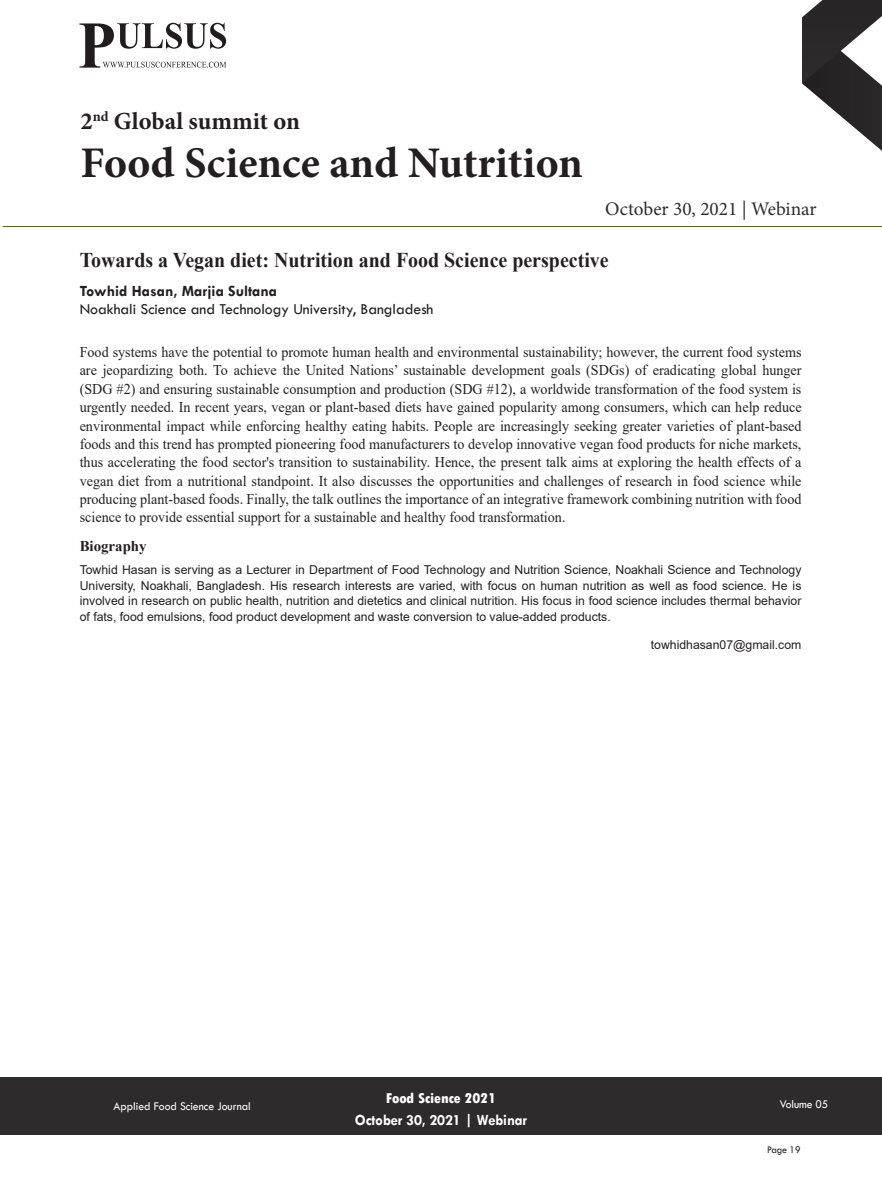
<style>
.page{position:relative;width:882px;height:1197px;background:#fff}
.page>*{position:absolute;margin:0;border:0;box-sizing:border-box;transform-origin:0 0}
.t1{font:700 43.75px "Minion Pro";color:#231f20}
.t2{font:700 24.5px "Minion Pro";color:#231f20}
.Abstract_Title{font:700 21px "Times New Roman";color:#231f20;scale:.95 1}
.t3{font:19.25px "Minion Pro";color:#2e2b2c}
.Affiliation{font:15.75px "Tw Cen";color:#231f20}
.Abstract_Name{font:700 15.75px "Tw Cen";color:#231f20}
.t4{font:700 15.75px "Tw Cen";letter-spacing:-.01em;color:#fff;scale:.95 1}
.Abstract{font:14.88px/18.4px "Times New Roman";color:#231f20;text-align:justify;scale:.95 1}
.t5{font:800 condensed 14.88px "Tw Cen";letter-spacing:-.01em;color:#fff;scale:1.1 1}
.Bio_Heading{font:700 14.88px "Times New Roman";color:#231f20}
.Biography{font:12.25px/15.8px "Arial";color:#231f20;text-align:justify}
.t6{font:12.25px "Tw Cen";color:#fff;scale:.95 1}
.t7{font:10.5px "Tw Cen";letter-spacing:-.02em;color:#231f20;scale:.95 1}
</style>
<div class="page">
<svg style="left:802px;top:0;width:80px;height:151px"></svg>
<div style="left:0;top:1077px;width:882px;height:58px;background:#2e2b2c"></div>
<hr style="left:3px;top:226px;width:879px;height:1px;background:#476313">
<svg style="left:79px;top:23px;width:147px;height:45px"></svg>
<h2 class="t2" style="left:81px;top:104px;width:221px">2<sup>nd</sup> Global summit on</h2>
<h1 class="t1" style="left:81px;top:132px;width:504px">Food Science and Nutrition</h1>
<p class="t3" style="left:605px;top:196px;width:213px">October 30, 2021 | Webinar</p>
<p class="Abstract_Title" style="left:80px;top:244px;width:558px">Towards a Vegan diet: Nutrition and Food Science perspective</p>
<p class="Abstract_Name" style="left:80px;top:282px;width:199px">Towhid Hasan, Marjia Sultana</p>
<p class="Affiliation" style="left:80px;top:299px;width:355px">Noakhali Science and Technology University, Bangladesh</p>
<p class="Abstract" style="left:80px;top:342px;width:761px">Food systems have the potential to promote human health and environmental sustainability; however, the current food systems are jeopardizing both. To achieve the United Nations’ sustainable development goals (SDGs) of eradicating global hunger (SDG #2) and ensuring sustainable consumption and production (SDG #12), a worldwide transformation of the food system is urgently needed. In recent years, vegan or plant-based diets have gained popularity among consumers, which can help reduce environmental impact while enforcing healthy eating habits. People are increasingly seeking greater varieties of plant-based foods and this trend has prompted pioneering food manufacturers to develop innovative vegan food products for niche markets, thus accelerating the food sector's transition to sustainability. Hence, the present talk aims at exploring the health effects of a vegan diet from a nutritional standpoint. It also discusses the opportunities and challenges of research in food science while producing plant-based foods. Finally, the talk outlines the importance of an integrative framework combining nutrition with food science to provide essential support for a sustainable and healthy food transformation.</p>
<p class="Bio_Heading" style="left:80px;top:535px;width:68px">Biography</p>
<p class="Biography" style="left:80px;top:562px;width:723px">Towhid Hasan is serving as a Lecturer in Department of Food Technology and Nutrition Science, Noakhali Science and Technology University, Noakhali, Bangladesh. His research interests are varied, with focus on human nutrition as well as food science. He is involved in research on public health, nutrition and dietetics and clinical nutrition. His focus in food science includes thermal behavior of fats, food emulsions, food product development and waste conversion to value-added products.</p>
<p class="Biography" style="left:651px;top:637px;width:152px">towhidhasan07@gmail.com</p>
<p class="t5" style="left:386px;top:1089px;width:102px">Food Science 2021</p>
<p class="t4" style="left:355px;top:1111px;width:183px">October 30, 2021 | Webinar</p>
<p class="t6" style="left:113px;top:1099px;width:146px">Applied Food Science Journal</p>
<p class="t6" style="left:780px;top:1097px;width:53px">Volume 05</p>
<p class="t7" style="left:767px;top:1143px;width:37px">Page 19</p>
</div>
